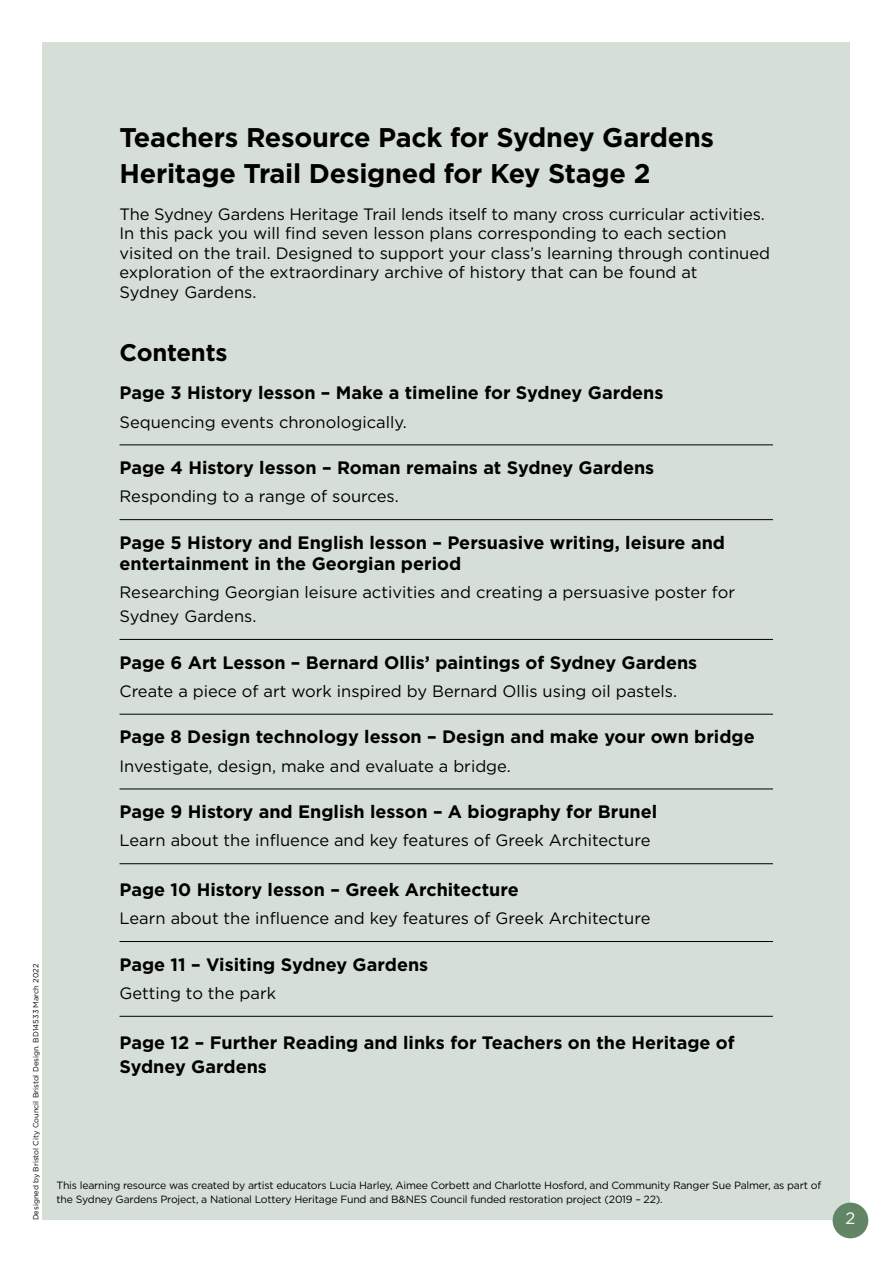
<style>
.page{position:relative;width:893px;height:1263px;background:#fff}
.page>*{position:absolute;margin:0;border:0;box-sizing:border-box;transform-origin:0 0}
.Destination{font:700 27px/36px "Gotham HTF";letter-spacing:-.01em;color:#000}
.Destination-2{font:700 24px "Gotham HTF";letter-spacing:-.01em;color:#000}
.Questions{font:700 18px/21px "Gotham HTF";color:#000}
.Body_copy{font:16.5px/24px "Gotham HTF";color:#000}
.Destination-3{font:16.5px/19.5px "Gotham HTF";color:#000}
.Body_copy-2{font:16.5px "Gotham HTF";color:#fff}
.Questions-2{font:10.5px/13.5px "Gotham HTF";letter-spacing:-.02em;color:#000}
.Body_copy-3{font:7.5px "Gotham HTF";color:#000}
</style>
<div class="page">
<div style="left:43px;top:43px;width:807px;height:1177px;background:#d6dfd7"></div>
<hr style="left:119px;top:445px;width:654px;height:1px;background:#000">
<hr style="left:119px;top:519px;width:654px;height:1px;background:#000">
<hr style="left:119px;top:639px;width:654px;height:1px;background:#000">
<hr style="left:119px;top:714px;width:654px;height:1px;background:#000">
<hr style="left:119px;top:789px;width:654px;height:1px;background:#000">
<hr style="left:119px;top:863px;width:654px;height:1px;background:#000">
<hr style="left:119px;top:941px;width:654px;height:1px;background:#000">
<hr style="left:119px;top:1016px;width:654px;height:1px;background:#000">
<div style="left:833px;top:1202px;width:35px;height:36px;background:#628565;border-radius:50%"></div>
<p class="Destination" style="left:119px;top:119px;width:596px">Teachers Resource Pack for Sydney Gardens<br>Heritage Trail Designed for Key Stage 2</p>
<p class="Destination-3" style="left:119px;top:204px;width:652px">The Sydney Gardens Heritage Trail lends itself to many cross curricular activities.<br>In this pack you will find seven lesson plans corresponding to each section visited on the trail. Designed to support your class’s learning through continued exploration of the extraordinary archive of history that can be found at<br>Sydney Gardens.</p>
<p class="Body_copy-3" style="left:32px;top:1220px;width:258px;rotate:-90deg">Designed by Bristol City Council Bristol Design. BD14533 March 2022</p>
<p class="Destination-2" style="left:119px;top:339px;width:109px">Contents</p>
<p class="Questions" style="left:119px;top:382px;width:545px">Page 3 History lesson – Make a timeline for Sydney Gardens</p>
<p class="Body_copy" style="left:119px;top:409px;width:289px">Sequencing events chronologically.</p>
<p class="Questions" style="left:119px;top:457px;width:536px">Page 4 History lesson – Roman remains at Sydney Gardens</p>
<p class="Body_copy" style="left:119px;top:484px;width:281px">Responding to a range of sources.</p>
<p class="Questions" style="left:119px;top:531px;width:607px">Page 5 History and English lesson – Persuasive writing, leisure and entertainment in the Georgian period</p>
<p class="Body_copy" style="left:119px;top:580px;width:617px">Researching Georgian leisure activities and creating a persuasive poster for<br>Sydney Gardens.</p>
<p class="Questions" style="left:119px;top:651px;width:579px">Page 6 Art Lesson – Bernard Ollis’ paintings of Sydney Gardens</p>
<p class="Body_copy" style="left:119px;top:679px;width:559px">Create a piece of art work inspired by Bernard Ollis using oil pastels.</p>
<p class="Questions" style="left:119px;top:726px;width:637px">Page 8 Design technology lesson – Design and make your own bridge</p>
<p class="Body_copy" style="left:119px;top:754px;width:393px">Investigate, design, make and evaluate a bridge.</p>
<p class="Questions" style="left:119px;top:801px;width:539px">Page 9 History and English lesson – A biography for Brunel</p>
<p class="Body_copy" style="left:119px;top:828px;width:533px">Learn about the influence and key features of Greek Architecture</p>
<p class="Questions" style="left:119px;top:879px;width:401px">Page 10 History lesson – Greek Architecture</p>
<p class="Body_copy" style="left:119px;top:906px;width:533px">Learn about the influence and key features of Greek Architecture</p>
<p class="Questions" style="left:119px;top:953px;width:310px">Page 11 – Visiting Sydney Gardens</p>
<p class="Body_copy" style="left:119px;top:981px;width:158px">Getting to the park</p>
<p class="Questions" style="left:119px;top:1030px;width:617px;line-height:24px">Page 12 – Further Reading and links for Teachers on the Heritage of<br>Sydney Gardens</p>
<p class="Questions-2" style="left:57px;top:1179px;width:766px">This learning resource was created by artist educators Lucia Harley, Aimee Corbett and Charlotte Hosford, and Community Ranger Sue Palmer, as part of the Sydney Gardens Project, a National Lottery Heritage Fund and B&amp;NES Council funded restoration project (2019 – 22).</p>
<p class="Body_copy-2" style="left:845px;top:1209px;width:11px">2</p>
</div>
